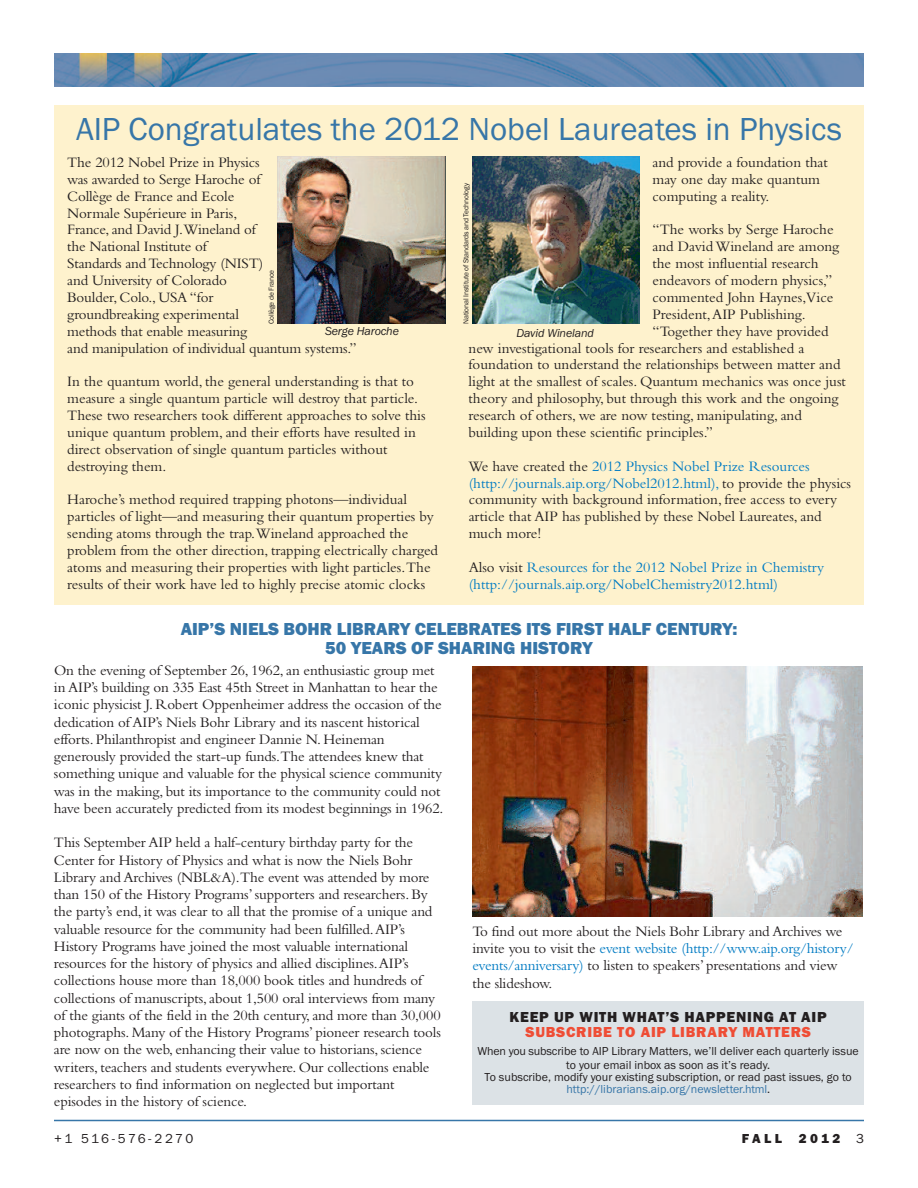
<style>
.page{position:relative;width:918px;height:1188px;background:#fff}
.page>*{position:absolute;margin:0;border:0;box-sizing:border-box;transform-origin:0 0}
.t1{font:33px "Franklin Gothic";color:#3776a8}
.t2{font:800 18px/19.5px "Franklin Gothic";color:#3776a8;text-align:center}
.t3{font:15px/16.8px "Bembo";letter-spacing:-.01em;color:#231f20}
.t4{font:15px/16.8px "Bembo";color:#007bc3}
.t5{font:800 15px "Franklin Gothic";letter-spacing:.05em;color:#231f20}
.t6{font:800 15px "Franklin Gothic";letter-spacing:.05em;color:#ef4d35}
.t7{font:13.5px "Franklin Gothic";letter-spacing:.155em;color:#231f20}
.t8{font:800 13.5px "Franklin Gothic";letter-spacing:.25em;color:#231f20}
.t9{font:12px/13.5px "Franklin Gothic";color:#231f20;text-align:center}
.t10{font:italic 12px "Franklin Gothic";letter-spacing:-.01em;color:#231f20}
.t11{font:7.5px "Franklin Gothic";letter-spacing:-.02em;color:#231f20}
.s1{color:#007bc3}
.s2{color:#231f20}
.s3{color:#3776a8}
.s4{font-weight:400}
</style>
<div class="page">
<img style="left:54px;top:53px;width:810px;height:34px">
<hr style="left:54px;top:1120px;width:810px;height:1px;background:#3776a8">
<div style="left:54px;top:105px;width:810px;height:499px;background:#fef2cd"></div>
<img style="left:278px;top:157px;width:168px;height:167px">
<img style="left:472px;top:157px;width:167px;height:167px">
<img style="left:472px;top:667px;width:391px;height:249px">
<div style="left:472px;top:1001px;width:392px;height:104px;background:#dce2e6"></div>
<h1 class="t1" style="left:76px;top:109px;width:767px">AIP Congratulates the 2012 Nobel Laureates in Physics</h1>
<p class="t3" style="left:67px;top:155px;width:291px">The 2012 Nobel Prize in Physics<br>was awarded to Serge Haroche of<br>Collège de France and Ecole<br>Normale Supérieure in Paris,<br>France, and David J.Wineland of<br>the National Institute of<br>Standards andTechnology (NIST)<br>and University of Colorado<br>Boulder, Colo., USA “for<br>groundbreaking experimental<br>methods that enable measuring<br>and manipulation of individual quantum systems.”</p>
<p class="t3" style="left:67px;top:375px;width:360px">In the quantum world, the general understanding is that to measure a single quantum particle will destroy that particle.<br>These two researchers took different approaches to solve this unique quantum problem, and their efforts have resulted in direct observation of single quantum particles without destroying them.</p>
<p class="t3" style="left:67px;top:493px;width:372px">Haroche’s method required trapping photons—individual particles of light—and measuring their quantum properties by sending atoms through the trap.Wineland approached the problem from the other direction, trapping electrically charged atoms and measuring their properties with light particles.The results of their work have led to highly precise atomic clocks</p>
<p class="t3" style="left:652px;top:155px;width:177px">and provide a foundation that may one day make quantum computing a reality.</p>
<p class="t3" style="left:652px;top:223px;width:183px">“The works by Serge Haroche</p>
<p class="t3" style="left:652px;top:240px;width:188px">and DavidWineland are among</p>
<p class="t3" style="left:652px;top:257px;width:168px">the most influential research</p>
<p class="t3" style="left:652px;top:273px;width:181px">endeavors of modern physics,”</p>
<p class="t3" style="left:652px;top:290px;width:182px">commented John Haynes,Vice</p>
<p class="t3" style="left:652px;top:307px;width:155px">President,AIP Publishing.</p>
<p class="t3" style="left:652px;top:324px;width:178px">“Together they have provided</p>
<p class="t3" style="left:469px;top:341px;width:337px">new investigational tools for researchers and established a</p>
<p class="t3" style="left:469px;top:358px;width:373px">foundation to understand the relationships between matter and</p>
<p class="t3" style="left:469px;top:375px;width:379px">light at the smallest of scales. Quantum mechanics was once just</p>
<p class="t3" style="left:469px;top:392px;width:372px">theory and philosophy, but through this work and the ongoing</p>
<p class="t3" style="left:469px;top:408px;width:335px">research of others, we are now testing, manipulating, and</p>
<p class="t3" style="left:469px;top:425px;width:246px">building upon these scientific principles.”</p>
<p class="t3" style="left:469px;top:459px;width:384px">We have created the <span class="s1">2012 Physics Nobel Prize Resources (http://journals.aip.org/Nobel2012.html),</span> to provide the physics community with background information, free access to every article that AIP has published by these Nobel Laureates, and much more!</p>
<p class="t4" style="left:469px;top:560px;width:357px"><span class="s2">Also visit</span> Resources for the 2012 Nobel Prize in Chemistry (http://journals.aip.org/NobelChemistry2012.html)</p>
<p class="t11" style="left:461px;top:324px;width:142px;rotate:-90deg">National Institute of Standards and Technology</p>
<p class="t11" style="left:267px;top:324px;width:55px;rotate:-90deg">Collège de France</p>
<p class="t10" style="left:325px;top:324px;width:75px">Serge Haroche</p>
<p class="t10" style="left:517px;top:325px;width:79px">David Wineland</p>
<p class="t2" style="left:181px;top:619px;width:558px">AIP’S NIELS BOHR LIBRARY CELEBRATES ITS FIRST HALF CENTURY:<br>50 YEARS OF SHARING HISTORY</p>
<p class="t3" style="left:54px;top:663px;width:391px;line-height:17.2px">On the evening of September 26, 1962, an enthusiastic group met in AIP’s building on 335 East 45th Street in Manhattan to hear the iconic physicist J. Robert Oppenheimer address the occasion of the dedication of AIP’s Niels Bohr Library and its nascent historical efforts. Philanthropist and engineer Dannie N. Heineman generously provided the start-up funds.The attendees knew that something unique and valuable for the physical science community was in the making, but its importance to the community could not have been accurately predicted from its modest beginnings in 1962.</p>
<p class="t3" style="left:54px;top:836px;width:388px;line-height:17.2px">This September AIP held a half-century birthday party for the Center for History of Physics and what is now the Niels Bohr Library and Archives (NBL&amp;A).The event was attended by more than 150 of the History Programs’ supporters and researchers. By the party’s end, it was clear to all that the promise of a unique and valuable resource for the community had been fulfilled.AIP’s History Programs have joined the most valuable international resources for the history of physics and allied disciplines.AIP’s collections house more than 18,000 book titles and hundreds of collections of manuscripts, about 1,500 oral interviews from many of the giants of the field in the 20th century, and more than 30,000 photographs. Many of the History Programs’ pioneer research tools are now on the web, enhancing their value to historians, science writers, teachers and students everywhere. Our collections enable researchers to find information on neglected but important episodes in the history of science.</p>
<p class="t3" style="left:472px;top:924px;width:383px;line-height:17.2px">To find out more about the Niels Bohr Library and Archives we invite you to visit the <span class="s1">event website (http://www.aip.org/history/ events/anniversary)</span> to listen to speakers’ presentations and view the slideshow.</p>
<p class="t5" style="left:510px;top:1008px;width:319px">KEEP UP WITH WHAT’S HAPPENING AT AIP</p>
<p class="t6" style="left:525px;top:1023px;width:287px">SUBSCRIBE TO AIP LIBRARY MATTERS</p>
<p class="t9" style="left:478px;top:1044px;width:383px">When you subscribe to AIP Library Matters, we’ll deliver each quarterly issue to your email inbox as soon as it’s ready.</p>
<p class="t9" style="left:485px;top:1071px;width:369px;line-height:12px">To subscribe, modify your existing subscription, or read past issues, go to <span class="s3">http://librarians.aip.org/newsletter.html</span>.</p>
<p class="t7" style="left:54px;top:1131px;width:141px">+1 516-576-2270</p>
<p class="t8" style="left:742px;top:1131px;width:124px">FALL 2012 <span class="s4">3</span></p>
</div>
